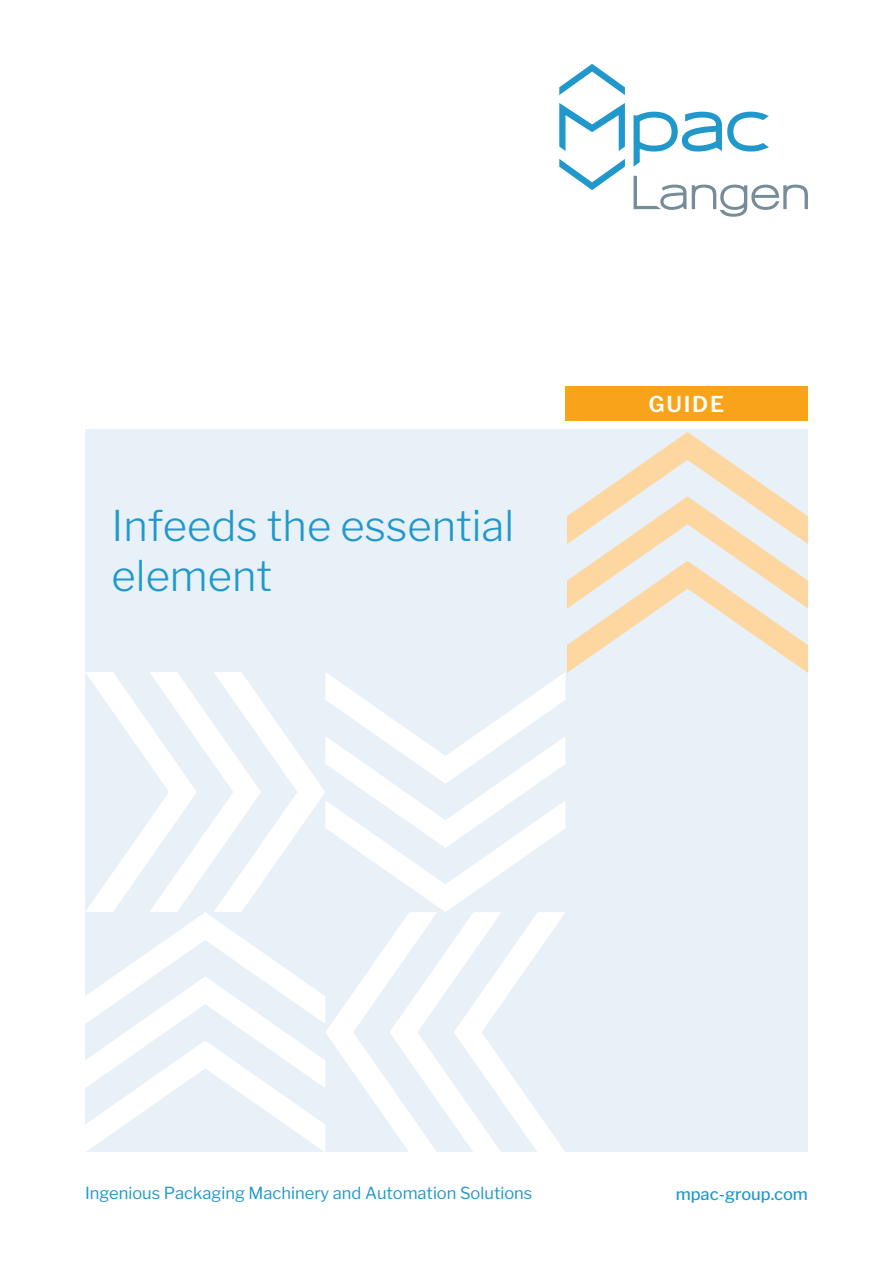
<style>
.page{position:relative;width:893px;height:1263px;background:#fff}
.page>*{position:absolute;margin:0;border:0;box-sizing:border-box;transform-origin:0 0}
.t1{font:300 42px/50.4px "Libre Franklin";color:#2198cc}
.t2{font:600 21.75px "Libre Franklin";letter-spacing:.08em;color:#fff}
.t3{font:16.5px "Libre Franklin";color:#2198cc}
.t4{font:500 16.5px "Libre Franklin";color:#2198cc}
</style>
<div class="page">
<svg style="left:559px;top:64px;width:249px;height:153px"></svg>
<svg style="left:85px;top:432px;width:723px;height:720px"></svg>
<div style="left:565px;top:387px;width:242px;height:34px;background:#f9a31b"></div>
<h1 class="t1" style="left:112px;top:501px;width:404px">Infeeds the essential element</h1>
<h2 class="t2" style="left:649px;top:391px;width:77px">GUIDE</h2>
<p class="t3" style="left:85px;top:1183px;width:449px">Ingenious Packaging Machinery and Automation Solutions</p>
<p class="t4" style="left:676px;top:1184px;width:134px">mpac-group.com</p>
</div>
